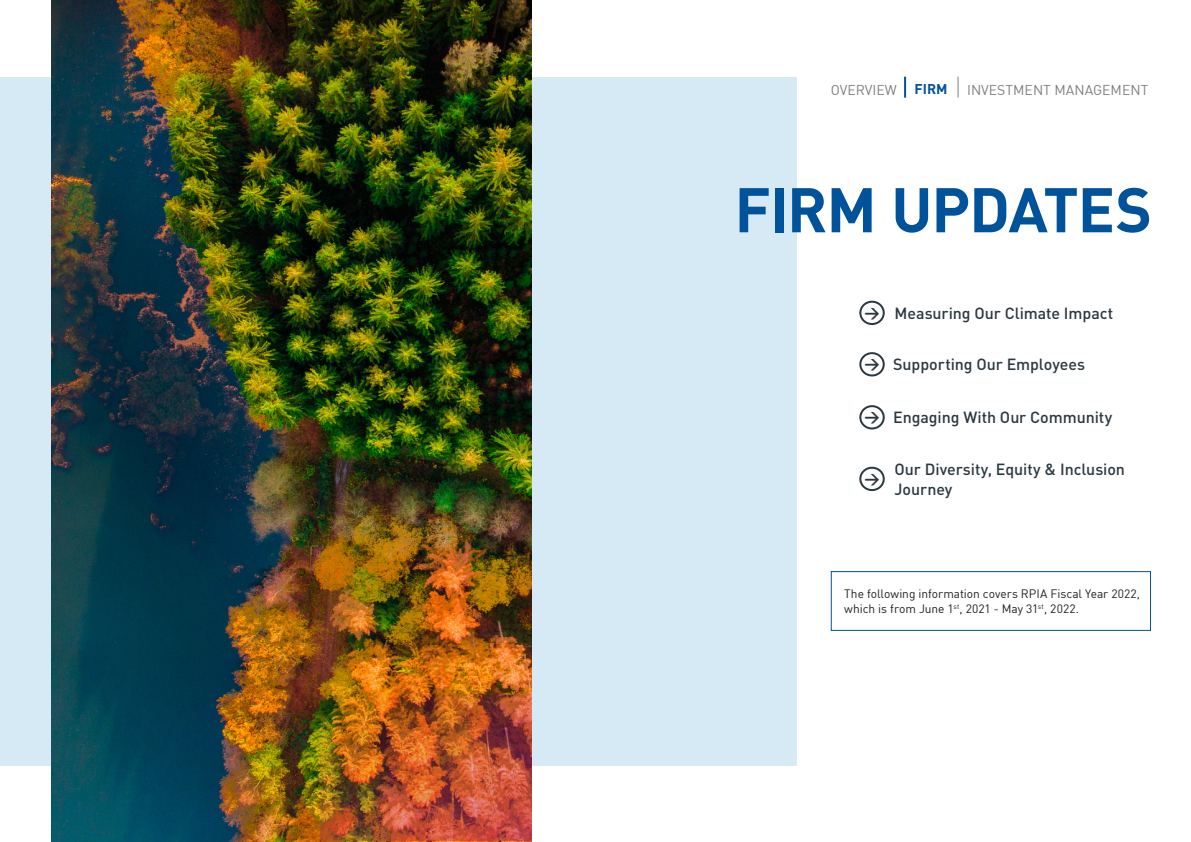
<style>
.page{position:relative;width:1191px;height:842px;background:#fff}
.page>*{position:absolute;margin:0;border:0;box-sizing:border-box;transform-origin:0 0}
.t1{font:700 62px "DIN";letter-spacing:-.02em;color:#00539b}
.t2{font:500 16px/20px "DIN";letter-spacing:-.005em;color:#2c3840}
.t3{font:700 15px "DIN";color:#2c3840}
.t4{font:14px "DIN";color:#808080}
.t5{font:700 14px "DIN";color:#00539b}
.t6{font:12px/15px "DIN";letter-spacing:-.005em;color:#231f20}
</style>
<div class="page">
<div style="left:859px;top:301px;width:25px;height:24px;border:2px solid #2c3840;border-radius:50%"></div>
<div style="left:859px;top:467px;width:25px;height:24px;border:2px solid #2c3840;border-radius:50%"></div>
<div style="left:859px;top:352px;width:25px;height:24px;border:2px solid #2c3840;border-radius:50%"></div>
<div style="left:859px;top:405px;width:25px;height:24px;border:2px solid #2c3840;border-radius:50%"></div>
<div style="left:0;top:77px;width:797px;height:688px;background:#d6eaf5"></div>
<hr style="left:904px;top:77px;width:2px;height:21px;background:#00539b">
<svg style="left:957px;top:77px;width:1px;height:21px"></svg>
<img style="left:52px;top:0;width:479px;height:842px">
<img style="left:320px;top:694px;width:211px;height:147px">
<div style="left:830px;top:571px;width:321px;height:60px;border:1px solid #00539b"></div>
<p class="t4" style="left:830px;top:81px;width:68px">OVERVIEW</p>
<p class="t5" style="left:914px;top:80px;width:35px">FIRM</p>
<p class="t4" style="left:967px;top:81px;width:183px">INVESTMENT MANAGEMENT</p>
<h1 class="t1" style="left:734px;top:169px;width:419px">FIRM UPDATES</h1>
<p class="t3" style="left:864px;top:302px;width:17px">&gt;</p>
<p class="t3" style="left:864px;top:354px;width:17px">&gt;</p>
<p class="t3" style="left:864px;top:407px;width:17px">&gt;</p>
<p class="t3" style="left:864px;top:468px;width:17px">&gt;</p>
<p class="t2" style="left:894px;top:302px;width:220px">Measuring Our Climate Impact</p>
<p class="t2" style="left:893px;top:354px;width:193px">Supporting Our Employees</p>
<p class="t2" style="left:893px;top:407px;width:220px">Engaging With Our Community</p>
<p class="t2" style="left:894px;top:458px;width:232px">Our Diversity, Equity &amp; Inclusion<br>Journey</p>
<p class="t6" style="left:844px;top:586px;width:297px">The following information covers RPIA Fiscal Year 2022, which is from June 1<sup>st</sup>, 2021 - May 31<sup>st</sup>, 2022.</p>
</div>
